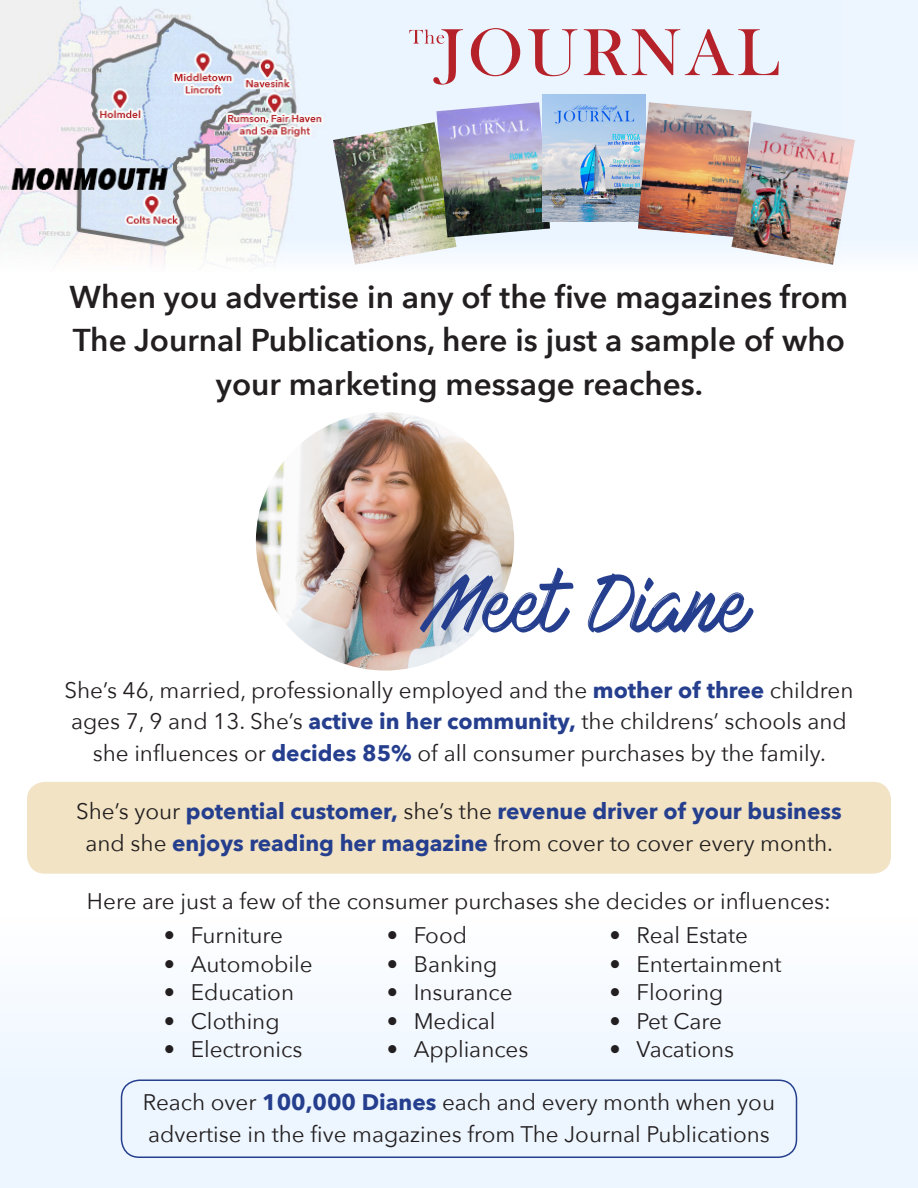
<style>
.page{position:relative;width:918px;height:1188px;background:#fff}
.page>*{position:absolute;margin:0;border:0;box-sizing:border-box;transform-origin:0 0}
.t1{font:72px "Mark My Words";color:#253f8e}
.t2{font:600 31.5px/43.5px "Avenir Next";color:#231f20;text-align:center}
.t3{font:22.5px/31.5px "Avenir Next";color:#231f20;text-align:center}
.t4{font:700 22.5px/31.5px "Avenir Next";color:#253f8e;text-align:center}
.s1{font-weight:700;color:#253f8e}
.s2{font-weight:400;color:#231f20}
</style>
<div class="page">
<div style="left:0;top:915px;width:918px;height:273px;background:#edf6ff"></div>
<div style="left:27px;top:782px;width:864px;height:92px;background:#f1e3c4;border-radius:18px"></div>
<div style="left:121px;top:1079px;width:676px;height:79px;border:2px solid #253f8e;border-radius:18px"></div>
<div style="left:0;top:0;width:918px;height:273px;background:#edf6ff"></div>
<img style="left:0;top:0;width:841px;height:273px">
<img style="left:333px;top:122px;width:124px;height:143px">
<img style="left:436px;top:102px;width:114px;height:135px">
<img style="left:542px;top:94px;width:104px;height:127px">
<img style="left:638px;top:102px;width:114px;height:135px">
<img style="left:731px;top:122px;width:124px;height:143px">
<svg style="left:409px;top:28px;width:370px;height:57px"></svg>
<img style="left:256px;top:412px;width:258px;height:259px;border-radius:129px">
<p class="t2" style="left:70px;top:274px;width:780px">When you advertise in any of the five magazines from<br>The Journal Publications, here is just a sample of who your marketing message reaches.</p>
<p class="t1" style="left:426px;top:566px;width:325px">Meet Diane</p>
<p class="t3" style="left:64px;top:673px;width:791px">She’s 46, married, professionally employed and the <span class="s1">mother of three</span> children ages 7, 9 and 13. She’s <span class="s1">active in her community,</span> the childrens’ schools and she influences or <span class="s1">decides 85%</span> of all consumer purchases by the family.</p>
<p class="t4" style="left:76px;top:795px;width:767px"><span class="s2">She’s your</span> potential customer, <span class="s2">she’s the</span> revenue driver of your business <span class="s2">and she</span> enjoys reading her magazine <span class="s2">from cover to cover every month.</span></p>
<p class="t3" style="left:87px;top:885px;width:746px">Here are just a few of the consumer purchases she decides or influences:</p>
<p class="t3" style="left:164px;top:919px;width:121px">• Furniture</p>
<p class="t3" style="left:164px;top:947px;width:150px">• Automobile</p>
<p class="t3" style="left:164px;top:976px;width:132px">• Education</p>
<p class="t3" style="left:164px;top:1004px;width:117px">• Clothing</p>
<p class="t3" style="left:164px;top:1033px;width:140px">• Electronics</p>
<p class="t3" style="left:387px;top:919px;width:82px">• Food</p>
<p class="t3" style="left:387px;top:947px;width:112px">• Banking</p>
<p class="t3" style="left:387px;top:976px;width:128px">• Insurance</p>
<p class="t3" style="left:387px;top:1004px;width:110px">• Medical</p>
<p class="t3" style="left:387px;top:1033px;width:143px">• Appliances</p>
<p class="t3" style="left:610px;top:919px;width:140px">• Real Estate</p>
<p class="t3" style="left:610px;top:947px;width:174px">• Entertainment</p>
<p class="t3" style="left:610px;top:976px;width:115px">• Flooring</p>
<p class="t3" style="left:610px;top:1004px;width:114px">• Pet Care</p>
<p class="t3" style="left:610px;top:1033px;width:126px">• Vacations</p>
<p class="t3" style="left:143px;top:1086px;width:634px;text-align:left">Reach over <span class="s1">100,000 Dianes</span> each and every month when you advertise in the five magazines from The Journal Publications</p>
</div>
